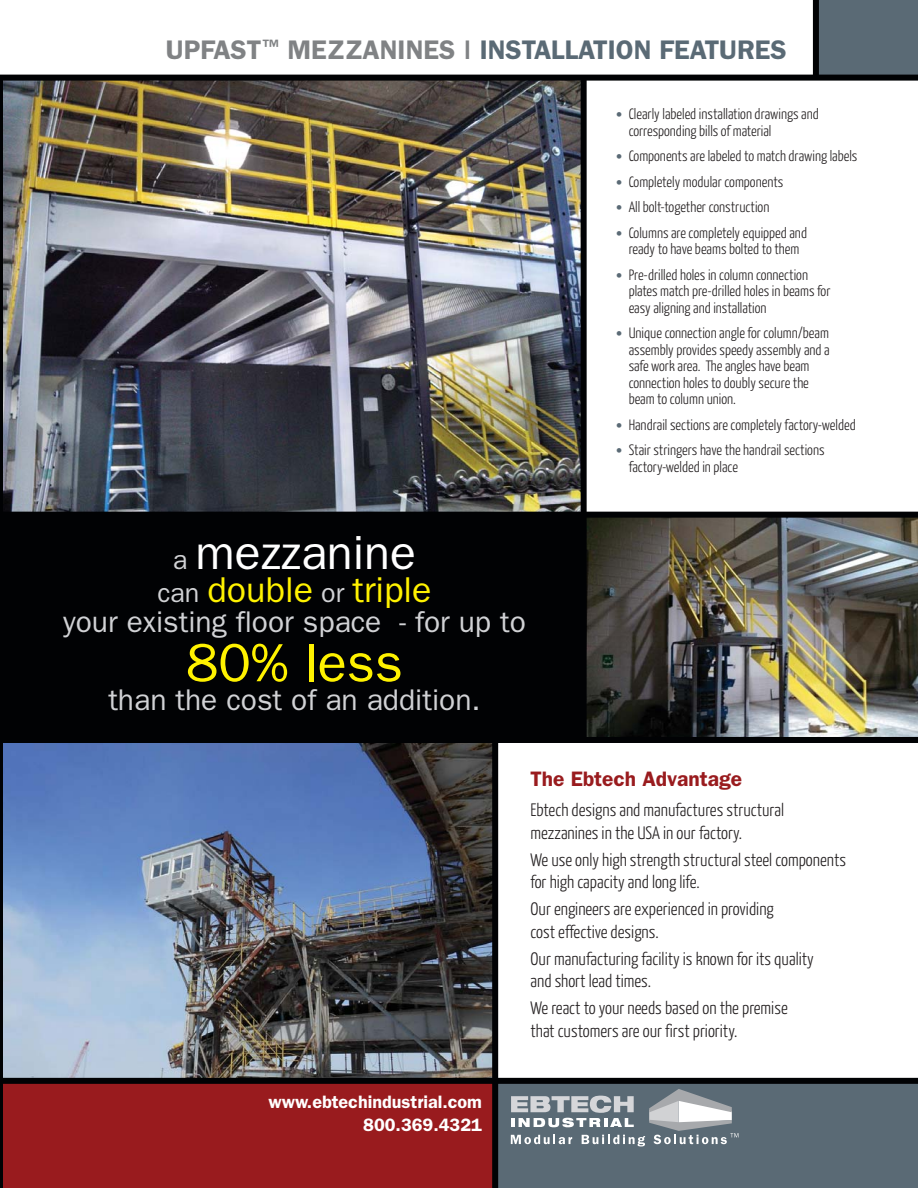
<style>
.page{position:relative;width:918px;height:1188px;background:#fff}
.page>*{position:absolute;margin:0;border:0;box-sizing:border-box;transform-origin:0 0}
.t1{font:54px "Franklin Gothic";color:#fff200}
.t2{font:48px "Franklin Gothic";color:#fff}
.t3{font:36px "Franklin Gothic";color:#fff200}
.t4{font:30px "Franklin Gothic";color:#d1d2d5}
.t5{font:600 27px "Franklin Gothic";color:#5a6a75}
.t6{font:600 21px "Franklin Gothic";color:#991b1e}
.t7{font:300 18px/22.5px "Yanone Kaffeesatz";color:#231f20}
.t8{font:600 18px/22.5px "Franklin Gothic";color:#fff;text-align:right}
.t9{font:300 15px/16.5px "Yanone Kaffeesatz";color:#231f20}
.s1{color:#808284}
.s2{font-size:27px;color:#d1d2d5}
.s3{font-family:"Franklin Gothic";font-weight:400;font-size:13.5px;color:#5a6a75}
</style>
<div class="page">
<img style="left:3px;top:81px;width:578px;height:431px">
<div style="left:495px;top:1082px;width:423px;height:106px;background:#5a6a75"></div>
<div style="left:0;top:1082px;width:492px;height:106px;background:#991b1e"></div>
<div style="left:0;top:517px;width:585px;height:224px;background:#010204"></div>
<div style="left:817px;top:0;width:101px;height:78px;background:#5a6a75"></div>
<img style="left:3px;top:743px;width:489px;height:335px">
<img style="left:587px;top:518px;width:331px;height:219px">
<div style="left:0;top:1078px;width:918px;height:6px;background:#010204"></div>
<hr style="left:0;top:78px;width:3px;height:1110px;background:#010204">
<div style="left:0;top:737px;width:918px;height:6px;background:#010204"></div>
<div style="left:492px;top:742px;width:6px;height:446px;background:#010204"></div>
<div style="left:0;top:75px;width:918px;height:6px;background:#010204"></div>
<div style="left:0;top:512px;width:918px;height:6px;background:#010204"></div>
<div style="left:581px;top:78px;width:6px;height:663px;background:#010204"></div>
<div style="left:813px;top:0;width:6px;height:76px;background:#010204"></div>
<svg style="left:511px;top:1089px;width:227px;height:57px"></svg>
<h3 class="t5" style="left:166px;top:41px;width:622px"><span class="s1">UPFAST</span><sup>™</sup> <span class="s1">MEZZANINES |</span> INSTALLATION FEATURES</h3>
<h2 class="t2" style="left:173px;top:536px;width:245px"><span class="s2">a</span> mezzanine</h2>
<h3 class="t3" style="left:157px;top:577px;width:276px"><span class="s2">can</span> double <span class="s2">or</span> triple</h3>
<h3 class="t4" style="left:63px;top:611px;width:464px">your existing floor space - for up to</h3>
<h1 class="t1" style="left:186px;top:644px;width:218px">80% less</h1>
<h3 class="t4" style="left:108px;top:689px;width:374px">than the cost of an addition.</h3>
<p class="t9" style="left:629px;top:107px;width:192px;text-indent:-14px"><span class="s3">•</span> Clearly labeled installation drawings and corresponding bills of material</p>
<p class="t9" style="left:615px;top:149px;width:244px"><span class="s3">•</span> Components are labeled to match drawing labels</p>
<p class="t9" style="left:615px;top:174px;width:170px"><span class="s3">•</span> Completely modular components</p>
<p class="t9" style="left:615px;top:200px;width:156px"><span class="s3">•</span> All bolt-together construction</p>
<p class="t9" style="left:615px;top:225px;width:193px;text-align:center"><span class="s3">•</span> Columns are completely equipped and ready to have beams bolted to them</p>
<p class="t9" style="left:629px;top:267px;width:203px;text-indent:-14px"><span class="s3">•</span> Pre-drilled holes in column connection plates match pre-drilled holes in beams for easy aligning and installation</p>
<p class="t9" style="left:629px;top:326px;width:202px;text-indent:-14px"><span class="s3">•</span> Unique connection angle for column/beam assembly provides speedy assembly and a safe work area. The angles have beam connection holes to doubly secure the beam to column union.</p>
<p class="t9" style="left:615px;top:417px;width:242px"><span class="s3">•</span> Handrail sections are completely factory-welded</p>
<p class="t9" style="left:629px;top:443px;width:197px;text-indent:-14px"><span class="s3">•</span> Stair stringers have the handrail sections factory-welded in place</p>
<p class="t8" style="left:269px;top:1092px;width:215px">www.ebtechindustrial.com<br>800.369.4321</p>
<h3 class="t6" style="left:531px;top:772px;width:213px">The Ebtech Advantage</h3>
<p class="t7" style="left:531px;top:800px;width:255px">Ebtech designs and manufactures structural mezzanines in the USA in our factory.</p>
<p class="t7" style="left:531px;top:850px;width:317px">We use only high strength structural steel components for high capacity and long life.</p>
<p class="t7" style="left:531px;top:899px;width:245px">Our engineers are experienced in providing cost effective designs.</p>
<p class="t7" style="left:531px;top:949px;width:285px">Our manufacturing facility is known for its quality and short lead times.</p>
<p class="t7" style="left:531px;top:998px;width:259px">We react to your needs based on the premise that customers are our first priority.</p>
</div>
